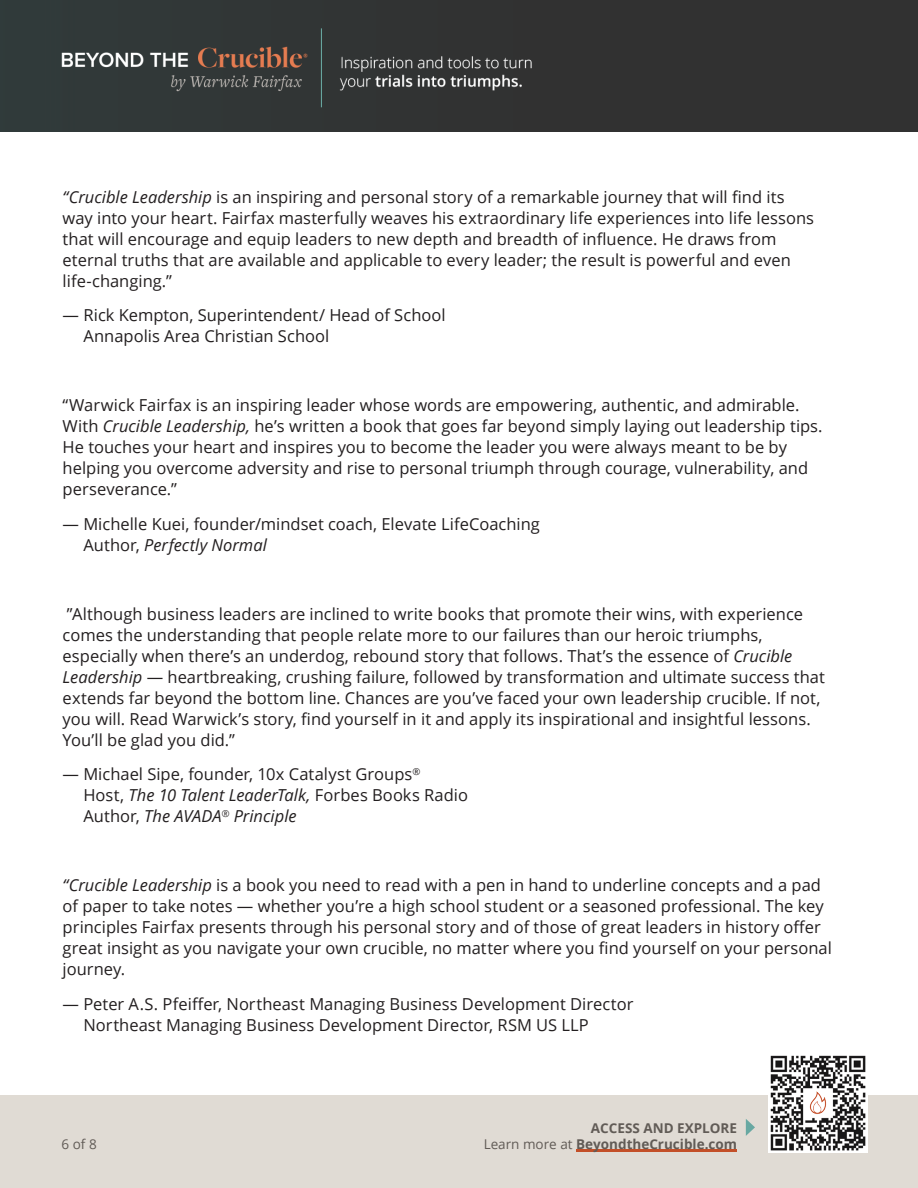
<style>
.page{position:relative;width:918px;height:1188px;background:#fff}
.page>*{position:absolute;margin:0;border:0;box-sizing:border-box;transform-origin:0 0}
.t1{font:16.5px/21px "Open Sans";color:#231f20}
.t2{font:700 13.5px "Open Sans";color:#615b56}
.t3{font:13.5px "Open Sans";color:#615b56}
.s1{font-style:italic}
.s2{font-weight:400}
</style>
<div class="page">
<div style="left:0;top:1095px;width:918px;height:93px;background:#e0dbd4"></div>
<hr style="left:576px;top:1149px;width:161px;height:3px;background:#c34f28">
<svg style="left:746px;top:1119px;width:9px;height:17px"></svg>
<svg style="left:768px;top:1055px;width:100px;height:97px"></svg>
<img style="left:771px;top:1055px;width:94px;height:95px">
<img style="left:800px;top:1087px;width:36px;height:31px">
<div style="left:0;top:0;width:562px;height:132px;background:#313636"></div>
<div style="left:562px;top:0;width:356px;height:132px;background:#313131"></div>
<p class="t1" style="left:63px;top:186px;width:753px"><span class="s1">“Crucible Leadership</span> is an inspiring and personal story of a remarkable journey that will find its way into your heart. Fairfax masterfully weaves his extraordinary life experiences into life lessons that will encourage and equip leaders to new depth and breadth of influence. He draws from eternal truths that are available and applicable to every leader; the result is powerful and even life-changing.”</p>
<p class="t1" style="left:83px;top:304px;width:364px;text-indent:-21px">— Rick Kempton, Superintendent/ Head of School<br>Annapolis Area Christian School</p>
<p class="t1" style="left:63px;top:394px;width:762px">“Warwick Fairfax is an inspiring leader whose words are empowering, authentic, and admirable.<br>With <span class="s1">Crucible Leadership,</span> he’s written a book that goes far beyond simply laying out leadership tips.<br>He touches your heart and inspires you to become the leader you were always meant to be by helping you overcome adversity and rise to personal triumph through courage, vulnerability, and perseverance.”</p>
<p class="t1" style="left:83px;top:513px;width:458px;text-indent:-21px">— Michelle Kuei, founder/mindset coach, Elevate LifeCoaching<br>Author, <span class="s1">Perfectly Normal</span></p>
<p class="t1" style="left:63px;top:603px;width:764px">”Although business leaders are inclined to write books that promote their wins, with experience comes the understanding that people relate more to our failures than our heroic triumphs, especially when there’s an underdog, rebound story that follows. That’s the essence of <span class="s1">Crucible Leadership</span> — heartbreaking, crushing failure, followed by transformation and ultimate success that extends far beyond the bottom line. Chances are you’ve faced your own leadership crucible. If not, you will. Read Warwick’s story, find yourself in it and apply its inspirational and insightful lessons.<br>You’ll be glad you did.”</p>
<p class="t1" style="left:83px;top:763px;width:386px;text-indent:-21px">— Michael Sipe, founder, 10x Catalyst Groups<sup>®<br></sup>Host, <span class="s1">The 10 Talent LeaderTalk,</span> Forbes Books Radio<br>Author, <span class="s1">The AVADA</span><sup>®</sup> <span class="s1">Principle</span></p>
<p class="t1" style="left:63px;top:874px;width:771px"><span class="s1">“Crucible Leadership</span> is a book you need to read with a pen in hand to underline concepts and a pad of paper to take notes — whether you’re a high school student or a seasoned professional. The key principles Fairfax presents through his personal story and of those of great leaders in history offer great insight as you navigate your own crucible, no matter where you find yourself on your personal journey.</p>
<p class="t1" style="left:83px;top:993px;width:551px;text-indent:-21px">— Peter A.S. Pfeiffer, Northeast Managing Business Development Director<br>Northeast Managing Business Development Director, RSM US LLP</p>
<p class="t2" style="left:591px;top:1119px;width:148px">ACCESS AND EXPLORE</p>
<p class="t3" style="left:62px;top:1135px;width:37px">6 of 8</p>
<p class="t2" style="left:484px;top:1135px;width:255px"><span class="s2">Learn more at</span> BeyondtheCrucible.com</p>
</div>
